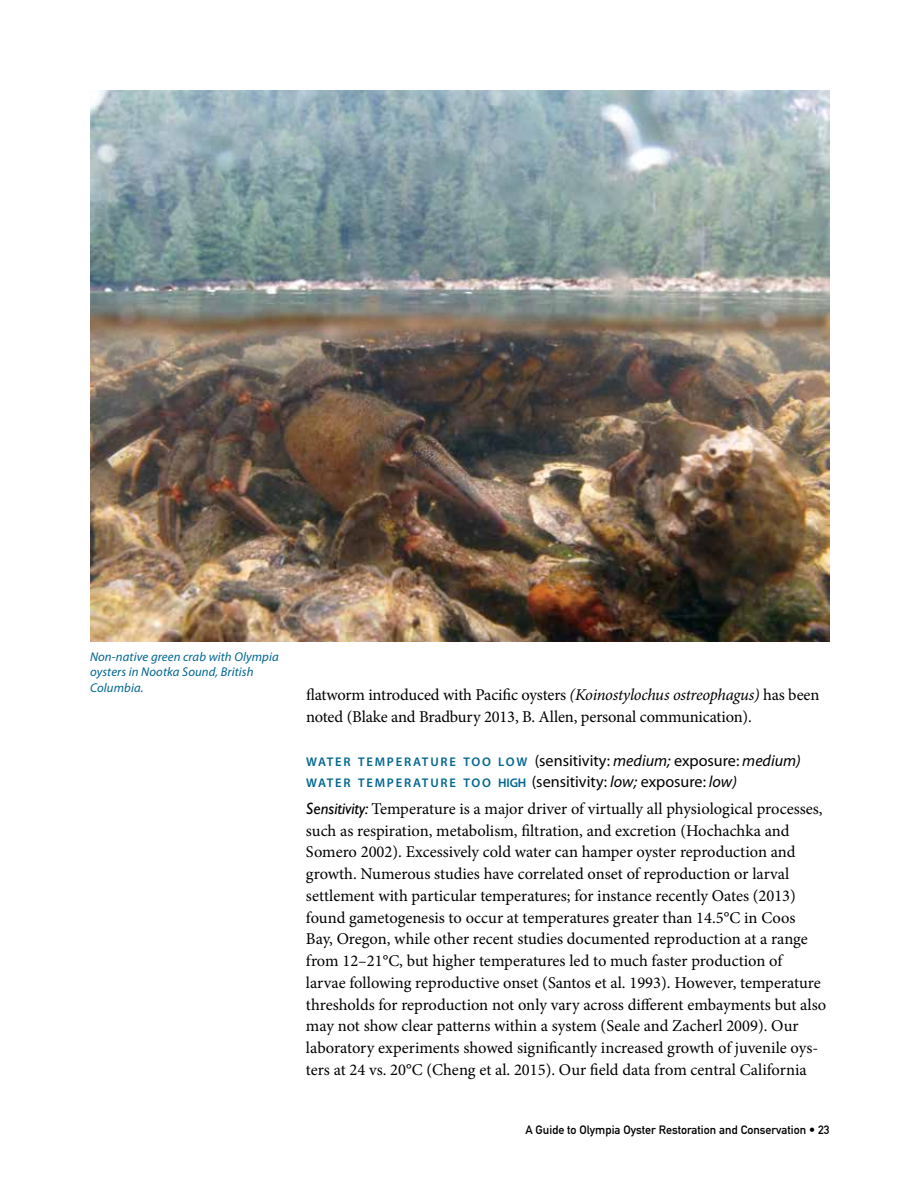
<style>
.page{position:relative;width:918px;height:1188px;background:#fff}
.page>*{position:absolute;margin:0;border:0;box-sizing:border-box;transform-origin:0 0}
.t1{font:16.5px/21.8px "Minion Pro";color:#000}
.t2{font:italic 12.75px/15.8px "Myriad Pro";letter-spacing:.01em;color:#006690}
.t3{font:600 12.6px/21px "Myriad Pro";letter-spacing:.06em;color:#006690}
.t4{font:12px "DIN Mittelschrift Std";color:#000}
.s1{font-style:italic}
.s2{font-weight:400;font-size:16.2px;color:#000}
.s3{font-weight:400;font-style:italic;font-size:16.2px;color:#000}
.s4{font-family:"Gill Sans Std";font-style:italic}
</style>
<div class="page">
<img style="left:90px;top:90px;width:739px;height:552px">
<p class="t2" style="left:90px;top:648px;width:190px">Non-native green crab with Olympia oysters in Nootka Sound, British<br>Columbia.</p>
<p class="t1" style="left:306px;top:684px;width:515px">flatworm introduced with Pacific oysters <span class="s1">(Koinostylochus ostreophagus)</span> has been noted (Blake and Bradbury 2013, B. Allen, personal communication).</p>
<p class="t3" style="left:306px;top:751px;width:496px">WAT E R T E M P E R AT U R E T O O LO W <span class="s2">(sensitivity:</span> <span class="s3">medium;</span> <span class="s2">exposure:</span> <span class="s3">medium)<br></span>WAT E R T E M P E R AT U R E T O O HIGH <span class="s2">(sensitivity:</span> <span class="s3">low;</span> <span class="s2">exposure:</span> <span class="s3">low)</span></p>
<p class="t1" style="left:306px;top:798px;width:522px"><span class="s4">Sensitivity:</span> Temperature is a major driver of virtually all physiological processes, such as respiration, metabolism, filtration, and excretion (Hochachka and Somero 2002). Excessively cold water can hamper oyster reproduction and growth. Numerous studies have correlated onset of reproduction or larval settlement with particular temperatures; for instance recently Oates (2013) found gametogenesis to occur at temperatures greater than 14.5°C in Coos Bay, Oregon, while other recent studies documented reproduction at a range from 12–21°C, but higher temperatures led to much faster production of larvae following reproductive onset (Santos et al. 1993). However, temperature thresholds for reproduction not only vary across different embayments but also may not show clear patterns within a system (Seale and Zacherl 2009). Our laboratory experiments showed significantly increased growth of juvenile oys&shy;ters at 24 vs. 20°C (Cheng et al. 2015). Our field data from central California</p>
<p class="t4" style="left:525px;top:1123px;width:306px">A Guide to Olympia Oyster Restoration and Conservation • 23</p>
</div>
